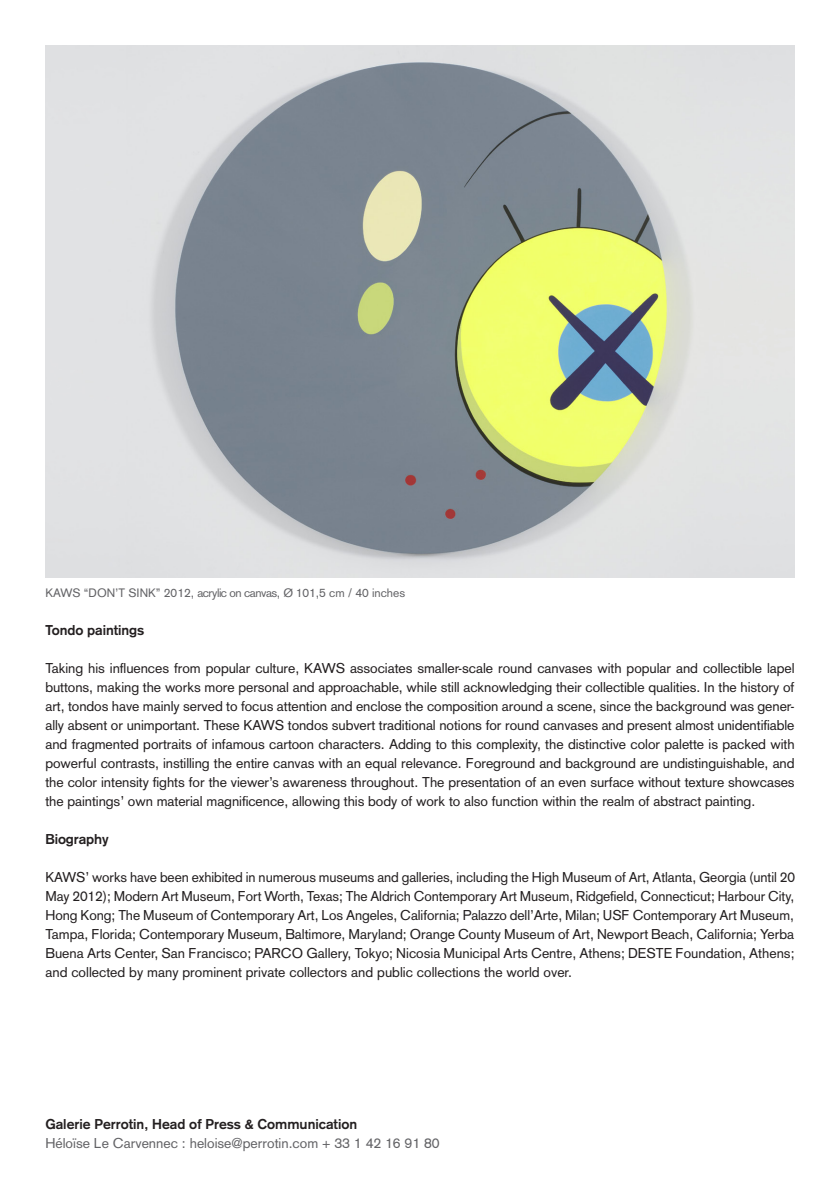
<style>
.page{position:relative;width:840px;height:1191px;background:#fff}
.page>*{position:absolute;margin:0;border:0;box-sizing:border-box;transform-origin:0 0}
.H_J_Small_text_Parag{font:14px/19px "Akzidenz Grotesk";letter-spacing:-.005em;color:#231f20;text-align:justify}
.H_J_Small_text_Parag-2{font:700 14px "Akzidenz Grotesk";color:#231f20}
.H_J_Small_text_Parag-3{font:14px "Akzidenz Grotesk";color:#636366}
.H_J_Small_text_Parag-4{font:12px "Akzidenz Grotesk";color:#636366}
</style>
<div class="page">
<img style="left:45px;top:45px;width:749px;height:532px">
<p class="H_J_Small_text_Parag-4" style="left:45px;top:585px;width:361px">KAWS “DON’T SINK” 2012, acrylic on canvas, Ø 101,5 cm / 40 inches</p>
<p class="H_J_Small_text_Parag-2" style="left:45px;top:621px;width:100px">Tondo paintings</p>
<p class="H_J_Small_text_Parag" style="left:45px;top:658px;width:750px">Taking his influences from popular culture, KAWS associates smaller-scale round canvases with popular and collectible lapel buttons, making the works more personal and approachable, while still acknowledging their collectible qualities. In the history of art, tondos have mainly served to focus attention and enclose the composition around a scene, since the background was gener&shy;ally absent or unimportant. These KAWS tondos subvert traditional notions for round canvases and present almost unidentifiable and fragmented portraits of infamous cartoon characters. Adding to this complexity, the distinctive color palette is packed with powerful contrasts, instilling the entire canvas with an equal relevance. Foreground and background are undistinguishable, and the color intensity fights for the viewer’s awareness throughout. The presentation of an even surface without texture showcases the paintings’ own material magnificence, allowing this body of work to also function within the realm of abstract painting.</p>
<p class="H_J_Small_text_Parag-2" style="left:45px;top:830px;width:65px">Biography</p>
<p class="H_J_Small_text_Parag" style="left:45px;top:867px;width:750px">KAWS’ works have been exhibited in numerous museums and galleries, including the High Museum of Art, Atlanta, Georgia (until 20<br>May 2012); Modern Art Museum, Fort Worth, Texas; The Aldrich Contemporary Art Museum, Ridgefield, Connecticut; Harbour City, Hong Kong; The Museum of Contemporary Art, Los Angeles, California; Palazzo dell’Arte, Milan; USF Contemporary Art Museum, Tampa, Florida; Contemporary Museum, Baltimore, Maryland; Orange County Museum of Art, Newport Beach, California; Yerba Buena Arts Center, San Francisco; PARCO Gallery, Tokyo; Nicosia Municipal Arts Centre, Athens; DESTE Foundation, Athens; and collected by many prominent private collectors and public collections the world over.</p>
<p class="H_J_Small_text_Parag-2" style="left:45px;top:1115px;width:313px">Galerie Perrotin, Head of Press &amp; Communication</p>
<p class="H_J_Small_text_Parag-3" style="left:45px;top:1134px;width:395px">Héloïse Le Carvennec : heloise@perrotin.com + 33 1 42 16 91 80</p>
</div>
